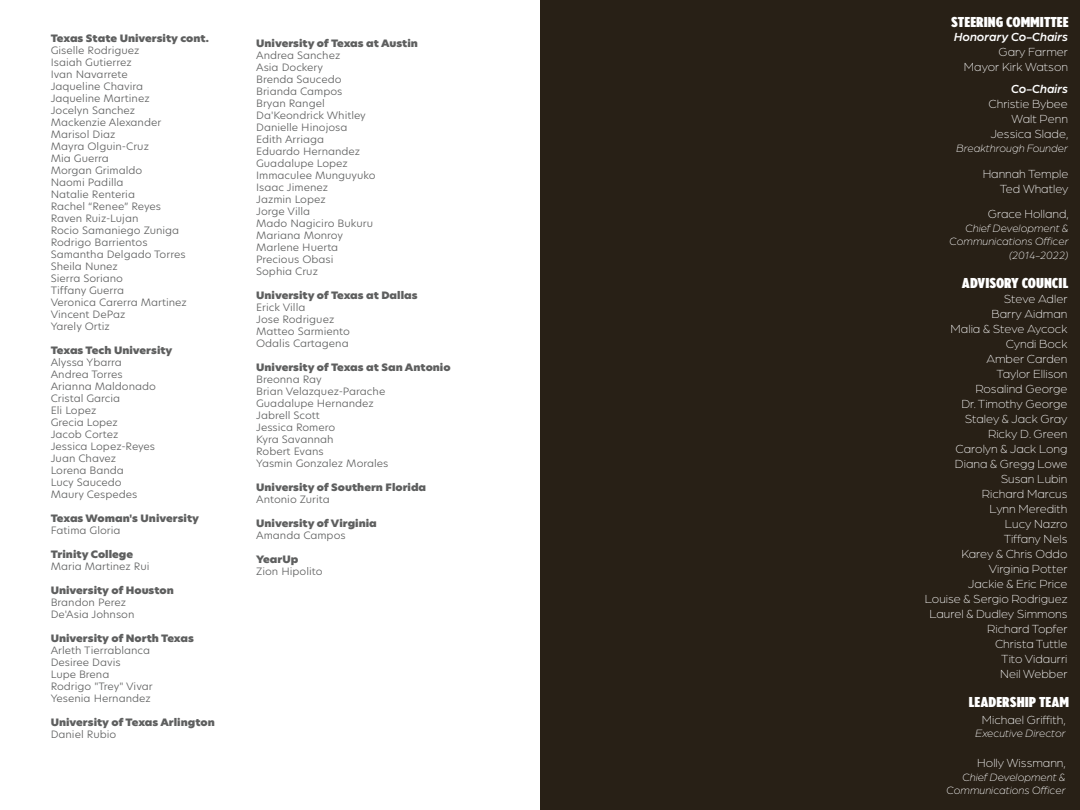
<style>
.page{position:relative;width:1080px;height:810px;background:#fff}
.page>*{position:absolute;margin:0;border:0;box-sizing:border-box;transform-origin:0 0}
.t1{font:900 condensed 13.75px "Nobel";color:#fff;scale:1.08 1}
.t2{font:300 12.5px/15px "Arboria";color:#fff;text-align:right}
.t3{font:italic 500 12.5px "Arboria";color:#fff}
.t4{font:italic 300 11.25px/13.5px "Arboria";color:#fff;text-align:right}
.t5{font:300 10px/12px "New Hero";color:#5e5f5f;scale:1.08 1}
.t6{font:10px "New Hero Super";color:#5e5f5f;scale:1.08 1}
</style>
<div class="page">
<div style="left:540px;top:0;width:540px;height:810px;background:#282016"></div>
<p class="t6" style="left:51px;top:32px;width:148px">Texas State University cont.</p>
<p class="t5" style="left:51px;top:45px;width:128px">Giselle Rodriguez<br>Isaiah Gutierrez<br>Ivan Navarrete<br>Jaqueline Chavira<br>Jaqueline Martinez<br>Jocelyn Sanchez<br>Mackenzie Alexander<br>Marisol Diaz<br>Mayra Olguin-Cruz<br>Mia Guerra<br>Morgan Grimaldo<br>Naomi Padilla<br>Natalie Renteria<br>Rachel “Renee” Reyes<br>Raven Ruiz-Lujan<br>Rocio Samaniego Zuniga<br>Rodrigo Barrientos<br>Samantha Delgado Torres<br>Sheila Nunez<br>Sierra Soriano<br>Tiffany Guerra<br>Veronica Carerra Martinez<br>Vincent DePaz<br>Yarely Ortiz</p>
<p class="t6" style="left:51px;top:344px;width:114px">Texas Tech University</p>
<p class="t5" style="left:51px;top:357px;width:99px">Alyssa Ybarra<br>Andrea Torres<br>Arianna Maldonado<br>Cristal Garcia<br>Eli Lopez<br>Grecia Lopez<br>Jacob Cortez<br>Jessica Lopez-Reyes<br>Juan Chavez<br>Lorena Banda<br>Lucy Saucedo<br>Maury Cespedes</p>
<p class="t6" style="left:51px;top:512px;width:139px">Texas Woman's University</p>
<p class="t5" style="left:51px;top:525px;width:66px">Fatima Gloria</p>
<p class="t6" style="left:51px;top:548px;width:78px">Trinity College</p>
<p class="t5" style="left:51px;top:561px;width:93px">Maria Martinez Rui</p>
<p class="t6" style="left:51px;top:584px;width:116px">University of Houston</p>
<p class="t5" style="left:51px;top:597px;width:79px">Brandon Perez<br>De'Asia Johnson</p>
<p class="t6" style="left:51px;top:632px;width:134px">University of North Texas</p>
<p class="t5" style="left:51px;top:645px;width:96px">Arleth Tierrablanca<br>Desiree Davis<br>Lupe Brena<br>Rodrigo "Trey" Vivar<br>Yesenia Hernandez</p>
<p class="t6" style="left:51px;top:716px;width:153px">University of Texas Arlington</p>
<p class="t5" style="left:51px;top:729px;width:62px">Daniel Rubio</p>
<p class="t6" style="left:256px;top:36px;width:151px">University of Texas at Austin</p>
<p class="t5" style="left:256px;top:49px;width:112px">Andrea Sanchez<br>Asia Dockery<br>Brenda Saucedo<br>Brianda Campos<br>Bryan Rangel<br>Da'Keondrick Whitley<br>Danielle Hinojosa<br>Edith Arriaga<br>Eduardo Hernandez<br>Guadalupe Lopez<br>Immaculee Munguyuko<br>Isaac Jimenez<br>Jazmin Lopez<br>Jorge Villa<br>Mado Nagiciro Bukuru<br>Mariana Monroy<br>Marlene Huerta<br>Precious Obasi<br>Sophia Cruz</p>
<p class="t6" style="left:256px;top:288px;width:151px">University of Texas at Dallas</p>
<p class="t5" style="left:256px;top:301px;width:88px">Erick Villa<br>Jose Rodriguez<br>Matteo Sarmiento<br>Odalis Cartagena</p>
<p class="t6" style="left:256px;top:360px;width:182px">University of Texas at San Antonio</p>
<p class="t5" style="left:256px;top:373px;width:124px">Breonna Ray<br>Brian Velazquez-Parache<br>Guadalupe Hernandez<br>Jabrell Scott<br>Jessica Romero<br>Kyra Savannah<br>Robert Evans<br>Yasmin Gonzalez Morales</p>
<p class="t6" style="left:256px;top:480px;width:159px">University of Southern Florida</p>
<p class="t5" style="left:256px;top:493px;width:70px">Antonio Zurita</p>
<p class="t6" style="left:256px;top:516px;width:113px">University of Virginia</p>
<p class="t5" style="left:256px;top:529px;width:84px">Amanda Campos</p>
<p class="t6" style="left:256px;top:552px;width:41px">YearUp</p>
<p class="t5" style="left:256px;top:565px;width:63px">Zion Hipolito</p>
<h1 class="t1" style="left:951px;top:13px;width:110px">STEERING COMMITTEE</h1>
<p class="t3" style="left:954px;top:28px;width:115px">Honorary Co-Chairs</p>
<p class="t2" style="left:964px;top:44px;width:106px">Gary Farmer<br>Mayor Kirk Watson</p>
<p class="t3" style="left:1011px;top:81px;width:58px">Co-Chairs</p>
<p class="t2" style="left:989px;top:96px;width:81px">Christie Bybee<br>Walt Penn<br>Jessica Slade,</p>
<p class="t4" style="left:956px;top:141px;width:113px">Breakthrough Founder</p>
<p class="t2" style="left:983px;top:166px;width:87px">Hannah Temple<br>Ted Whatley</p>
<p class="t2" style="left:988px;top:206px;width:82px">Grace Holland,</p>
<p class="t4" style="left:950px;top:221px;width:120px">Chief Development &amp;<br>Communications Officer (2014-2022)</p>
<h1 class="t1" style="left:962px;top:274px;width:100px">ADVISORY COUNCIL</h1>
<p class="t2" style="left:925px;top:291px;width:144px">Steve Adler<br>Barry Aidman<br>Malia &amp; Steve Aycock<br>Cyndi Bock<br>Amber Carden<br>Taylor Ellison<br>Rosalind George<br>Dr. Timothy George<br>Staley &amp; Jack Gray<br>Ricky D. Green<br>Carolyn &amp; Jack Long<br>Diana &amp; Gregg Lowe<br>Susan Lubin<br>Richard Marcus<br>Lynn Meredith<br>Lucy Nazro<br>Tiffany Nels<br>Karey &amp; Chris Oddo<br>Virginia Potter<br>Jackie &amp; Eric Price<br>Louise &amp; Sergio Rodriguez<br>Laurel &amp; Dudley Simmons<br>Richard Topfer<br>Christa Tuttle<br>Tito Vidaurri<br>Neil Webber</p>
<h1 class="t1" style="left:969px;top:694px;width:95px">LEADERSHIP TEAM</h1>
<p class="t2" style="left:982px;top:712px;width:85px">Michael Griffith,</p>
<p class="t4" style="left:975px;top:727px;width:92px">Executive Director</p>
<p class="t2" style="left:977px;top:755px;width:90px">Holly Wissmann,</p>
<p class="t4" style="left:947px;top:770px;width:120px">Chief Development &amp;<br>Communications Officer</p>
</div>
